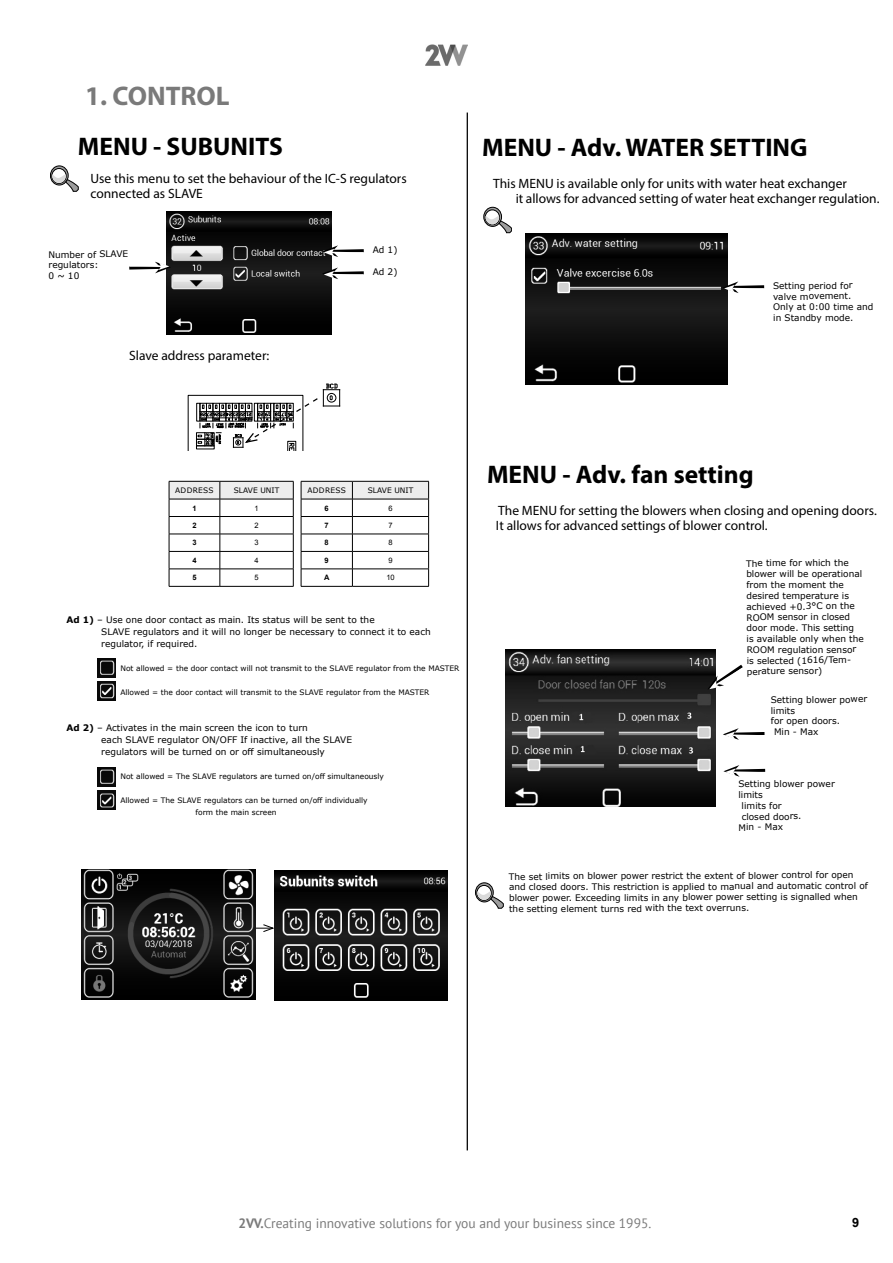
<style>
.page{position:relative;width:893px;height:1263px;background:#fff}
.page>*{position:absolute;margin:0;border:0;box-sizing:border-box;transform-origin:0 0}
.t1{font:700 27px "Myriad Pro";color:#7a7a7a}
.t2{font:700 25.5px "Myriad Pro";color:#000}
.t3{font:13.5px/15px "Myriad Pro";color:#000}
.t4{font:13.5px "PT Sans";color:#7a7a7a}
.t5{font:700 12.75px "Arial";color:#000}
.t6{font:9px/10.8px "Verdana";letter-spacing:-.005em;color:#000}
.t7{font:7.5px/12px "Verdana";color:#000}
.t8{font:7.5px "Verdana";letter-spacing:.035em;color:#000}
.t9{font:7.5px "Arial";color:#000}
.t10{font:700 7.5px "Arial";color:#000}
.s1{font-weight:700}
</style>
<div class="page">
<img style="left:425px;top:45px;width:43px;height:21px">
<img style="left:505px;top:650px;width:210px;height:157px">
<hr style="left:467px;top:113px;width:1px;height:1037px;background:#000">
<img style="left:167px;top:211px;width:165px;height:124px">
<img style="left:98px;top:658px;width:18px;height:19px">
<img style="left:98px;top:767px;width:18px;height:20px">
<img style="left:98px;top:682px;width:18px;height:18px">
<img style="left:98px;top:791px;width:18px;height:19px">
<svg style="left:50px;top:166px;width:18px;height:19px"></svg>
<div style="left:50px;top:166px;width:19px;height:19px;border:1px solid #000;border-radius:50%"></div>
<svg style="left:52px;top:168px;width:14px;height:15px"></svg>
<div style="left:52px;top:168px;width:15px;height:16px;border:1px solid #000;border-radius:50%"></div>
<svg style="left:52px;top:172px;width:27px;height:20px"></svg>
<svg style="left:129px;top:262px;width:42px;height:11px"></svg>
<svg style="left:322px;top:245px;width:42px;height:12px"></svg>
<svg style="left:322px;top:267px;width:42px;height:12px"></svg>
<svg style="left:255px;top:923px;width:19px;height:10px"></svg>
<hr style="left:169px;top:586px;width:51px;height:1px;background:#000">
<hr style="left:220px;top:586px;width:74px;height:1px;background:#000">
<hr style="left:301px;top:586px;width:51px;height:1px;background:#000">
<hr style="left:352px;top:586px;width:77px;height:1px;background:#000">
<svg style="left:169px;top:481px;width:260px;height:105px"></svg>
<svg style="left:188px;top:383px;width:153px;height:68px"></svg>
<img style="left:81px;top:869px;width:174px;height:131px">
<img style="left:274px;top:871px;width:174px;height:130px">
<img style="left:525px;top:233px;width:202px;height:152px">
<svg style="left:484px;top:207px;width:17px;height:19px"></svg>
<div style="left:483px;top:207px;width:19px;height:20px;border:1px solid #000;border-radius:50%"></div>
<div style="left:485px;top:210px;width:15px;height:15px;border:1px solid #000;border-radius:50%"></div>
<svg style="left:485px;top:213px;width:27px;height:20px"></svg>
<svg style="left:475px;top:883px;width:18px;height:19px"></svg>
<div style="left:475px;top:882px;width:19px;height:20px;border:1px solid #000;border-radius:50%"></div>
<svg style="left:477px;top:885px;width:14px;height:15px"></svg>
<div style="left:477px;top:885px;width:15px;height:16px;border:1px solid #000;border-radius:50%"></div>
<svg style="left:477px;top:889px;width:27px;height:19px"></svg>
<svg style="left:722px;top:281px;width:43px;height:12px"></svg>
<svg style="left:707px;top:662px;width:36px;height:27px"></svg>
<svg style="left:723px;top:728px;width:42px;height:12px"></svg>
<svg style="left:723px;top:765px;width:43px;height:12px"></svg>
<h1 class="t1" style="left:85px;top:78px;width:146px">1. CONTROL</h1>
<h2 class="t2" style="left:78px;top:129px;width:207px">MENU - SUBUNITS</h2>
<h3 class="t3" style="left:90px;top:170px;width:318px">Use this menu to set the behaviour of the IC-S regulators connected as SLAVE</h3>
<p class="t6" style="left:48px;top:249px;width:81px">Number of SLAVE regulators:<br>0 ~ 10</p>
<h3 class="t3" style="left:129px;top:348px;width:142px">Slave address parameter:</h3>
<p class="t6" style="left:373px;top:244px;width:26px">Ad 1)</p>
<p class="t6" style="left:373px;top:266px;width:26px">Ad 2)</p>
<h2 class="t2" style="left:482px;top:131px;width:327px">MENU - Adv. WATER SETTING</h2>
<h3 class="t3" style="left:516px;top:176px;width:365px;text-indent:-23px">This MENU is available only for units with water heat exchanger<br>it allows for advanced setting of water heat exchanger regulation.</h3>
<p class="t6" style="left:773px;top:280px;width:102px">Setting period for valve movement.<br>Only at 0:00 time and in Standby mode.</p>
<p class="t8" style="left:175px;top:485px;width:40px">ADDRESS</p>
<p class="t7" style="left:234px;top:484px;width:47px">SLAVE UNIT</p>
<p class="t8" style="left:308px;top:485px;width:40px">ADDRESS</p>
<p class="t7" style="left:368px;top:484px;width:47px">SLAVE UNIT</p>
<p class="t10" style="left:192px;top:503px;width:6px">1</p>
<p class="t9" style="left:254px;top:503px;width:6px">1</p>
<p class="t10" style="left:325px;top:503px;width:6px">6</p>
<p class="t9" style="left:388px;top:503px;width:6px">6</p>
<p class="t10" style="left:192px;top:520px;width:6px">2</p>
<p class="t9" style="left:254px;top:520px;width:6px">2</p>
<p class="t10" style="left:325px;top:520px;width:6px">7</p>
<p class="t9" style="left:388px;top:520px;width:6px">7</p>
<p class="t10" style="left:192px;top:538px;width:6px">3</p>
<p class="t9" style="left:254px;top:538px;width:6px">3</p>
<p class="t10" style="left:325px;top:538px;width:6px">8</p>
<p class="t9" style="left:388px;top:538px;width:6px">8</p>
<p class="t10" style="left:192px;top:555px;width:6px">4</p>
<p class="t9" style="left:254px;top:555px;width:6px">4</p>
<p class="t10" style="left:325px;top:555px;width:6px">9</p>
<p class="t9" style="left:388px;top:555px;width:6px">9</p>
<p class="t10" style="left:192px;top:573px;width:6px">5</p>
<p class="t9" style="left:254px;top:573px;width:6px">5</p>
<p class="t10" style="left:324px;top:573px;width:7px">A</p>
<p class="t9" style="left:386px;top:573px;width:10px">10</p>
<p class="t6" style="left:101px;top:613px;width:331px;line-height:12px;text-indent:-35px"><span class="s1">Ad 1)</span> – Use one door contact as main. Its status will be sent to the<br>SLAVE regulators and it will no longer be necessary to connect it to each regulator, if required.</p>
<p class="t7" style="left:120px;top:662px;width:341px">Not allowed = the door contact will not transmit to the SLAVE regulator from the MASTER</p>
<p class="t7" style="left:120px;top:686px;width:311px">Allowed = the door contact will transmit to the SLAVE regulator from the MASTER</p>
<p class="t6" style="left:101px;top:721px;width:252px;line-height:12px;text-indent:-35px"><span class="s1">Ad 2)</span> – Activates in the main screen the icon to turn<br>each SLAVE regulator ON/OFF If inactive, all the SLAVE regulators will be turned on or off simultaneously</p>
<p class="t7" style="left:120px;top:770px;width:265px">Not allowed = The SLAVE regulators are turned on/off simultaneously</p>
<p class="t7" style="left:196px;top:794px;width:174px;text-indent:-75px">Allowed = The SLAVE regulators can be turned on/off individually form the main screen</p>
<h2 class="t2" style="left:487px;top:457px;width:268px">MENU - Adv. fan setting</h2>
<h3 class="t3" style="left:496px;top:502px;width:382px">The MENU for setting the blowers when closing and opening doors.<br>It allows for advanced settings of blower control.</h3>
<p class="t6" style="left:746px;top:557px;width:119px">The time for which the blower will be operational from the moment the desired temperature is achieved +0.3°C on the<br>ROOM sensor in closed door mode. This setting<br>is available only when the<br>ROOM regulation sensor is selected (1616/Tem&shy;perature sensor)</p>
<p class="t6" style="left:771px;top:694px;width:98px">Setting blower power</p>
<p class="t6" style="left:771px;top:705px;width:26px">limits</p>
<p class="t6" style="left:771px;top:715px;width:71px">for open doors.</p>
<p class="t6" style="left:774px;top:726px;width:46px">Min - Max</p>
<p class="t6" style="left:738px;top:778px;width:98px">Setting blower power</p>
<p class="t6" style="left:738px;top:789px;width:26px">limits</p>
<p class="t6" style="left:742px;top:800px;width:42px">limits for</p>
<p class="t6" style="left:742px;top:811px;width:61px">closed doors.</p>
<p class="t6" style="left:739px;top:822px;width:46px">Min - Max</p>
<p class="t6" style="left:509px;top:870px;width:361px">The set limits on blower power restrict the extent of blower control for open and closed doors. This restriction is applied to manual and automatic control of blower power. Exceeding limits in any blower power setting is signalled when the setting element turns red with the text overruns.</p>
<h3 class="t4" style="left:238px;top:1215px;width:414px"><span class="s1">2VV.</span>Creating innovative solutions for you and your business since 1995.</h3>
<h3 class="t5" style="left:852px;top:1214px;width:9px">9</h3>
</div>
